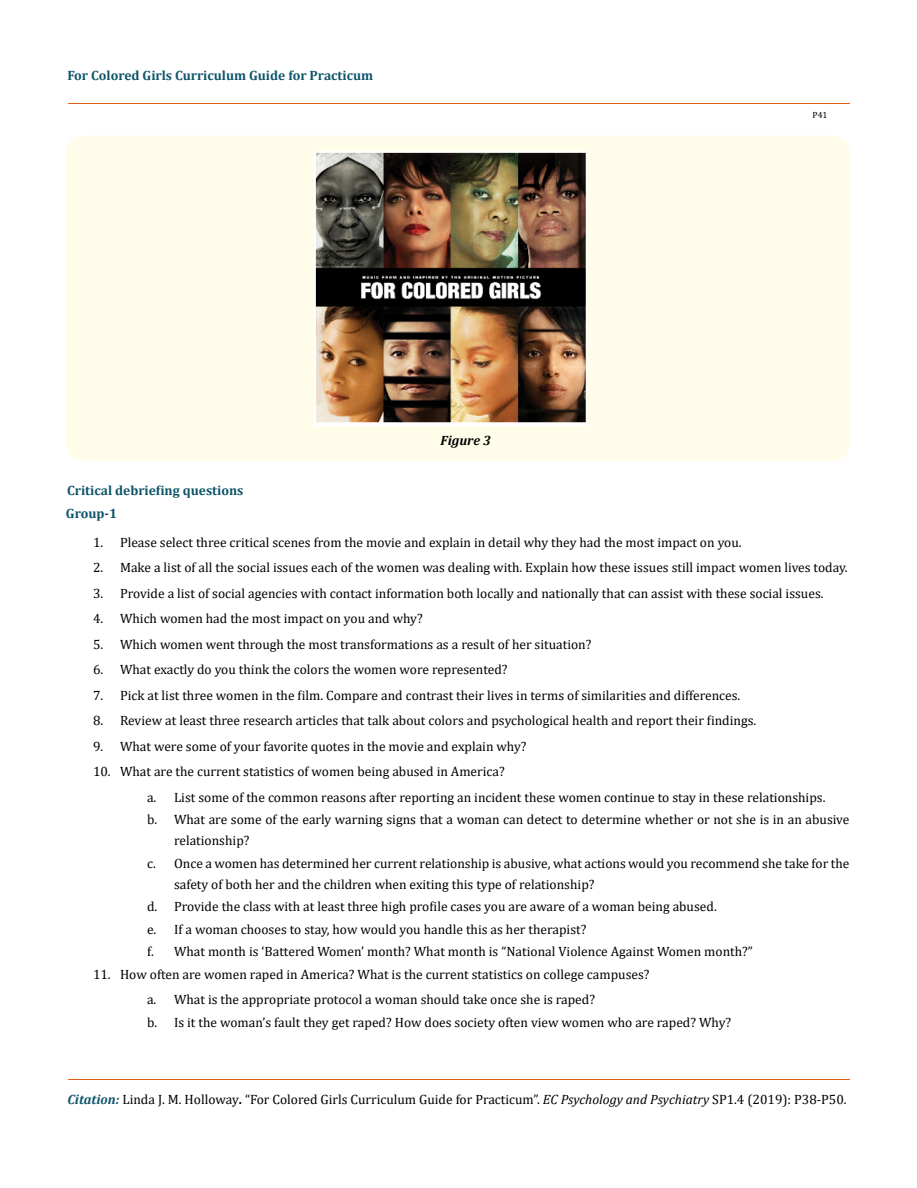
<style>
.page{position:relative;width:917px;height:1188px;background:#fff}
.page>*{position:absolute;margin:0;border:0;box-sizing:border-box;transform-origin:0 0}
.t1{font:13.5px/25.5px "Cambria";color:#000}
.t2{font:700 13.5px "Cambria";color:#0e546a}
.t3{font:italic 700 13.5px "Cambria";color:#000}
.t4{font:9px "Cambria";color:#000}
.s1{font-weight:700;font-style:italic;color:#0e546a}
.s2{font-weight:700}
.s3{font-style:italic}
</style>
<div class="page">
<hr style="left:68px;top:1080px;width:781px;height:1px;background:#e05d1a">
<hr style="left:68px;top:103px;width:781px;height:1px;background:#e05d1a">
<div style="left:66px;top:135px;width:783px;height:326px;background:#fffde9;border-radius:18px"></div>
<img style="left:315px;top:151px;width:271px;height:274px">
<p class="t2" style="left:67px;top:66px;width:307px">For Colored Girls Curriculum Guide for Practicum</p>
<p class="t2" style="left:67px;top:481px;width:178px">Critical debriefing questions</p>
<p class="t3" style="left:440px;top:430px;width:52px">Figure 3</p>
<p class="t4" style="left:812px;top:109px;width:17px">P41</p>
<p class="t2" style="left:66px;top:504px;width:53px">Group-1</p>
<p class="t1" style="left:93px;top:529px;width:650px">1. Please select three critical scenes from the movie and explain in detail why they had the most impact on you.</p>
<p class="t1" style="left:93px;top:555px;width:756px">2. Make a list of all the social issues each of the women was dealing with. Explain how these issues still impact women lives today.</p>
<p class="t1" style="left:93px;top:580px;width:732px">3. Provide a list of social agencies with contact information both locally and nationally that can assist with these social issues.</p>
<p class="t1" style="left:93px;top:606px;width:331px">4. Which women had the most impact on you and why?</p>
<p class="t1" style="left:93px;top:631px;width:500px">5. Which women went through the most transformations as a result of her situation?</p>
<p class="t1" style="left:93px;top:657px;width:416px">6. What exactly do you think the colors the women wore represented?</p>
<p class="t1" style="left:93px;top:682px;width:648px">7. Pick at list three women in the film. Compare and contrast their lives in terms of similarities and differences.</p>
<p class="t1" style="left:93px;top:708px;width:664px">8. Review at least three research articles that talk about colors and psychological health and report their findings.</p>
<p class="t1" style="left:93px;top:733px;width:435px">9. What were some of your favorite quotes in the movie and explain why?</p>
<p class="t1" style="left:147px;top:759px;width:680px;text-indent:-54px">10. What are the current statistics of women being abused in America?<br>a. List some of the common reasons after reporting an incident these women continue to stay in these relationships.</p>
<p class="t1" style="left:174px;top:809px;width:677px;line-height:21px;text-indent:-27px">b. What are some of the early warning signs that a woman can detect to determine whether or not she is in an abusive relationship?</p>
<p class="t1" style="left:174px;top:852px;width:676px;line-height:21px;text-indent:-27px">c. Once a women has determined her current relationship is abusive, what actions would you recommend she take for the safety of both her and the children when exiting this type of relationship?</p>
<p class="t1" style="left:147px;top:895px;width:607px;line-height:22.5px">d. Provide the class with at least three high profile cases you are aware of a woman being abused.<br>e. If a woman chooses to stay, how would you handle this as her therapist?<br>f. What month is ‘Battered Women’ month? What month is “National Violence Against Women month?”</p>
<p class="t1" style="left:93px;top:961px;width:558px;text-align:center">11. How often are women raped in America? What is the current statistics on college campuses? a. What is the appropriate protocol a woman should take once she is raped?</p>
<p class="t1" style="left:147px;top:1009px;width:585px">b. Is it the woman’s fault they get raped? How does society often view women who are raped? Why?</p>
<p class="t1" style="left:68px;top:1086px;width:780px"><span class="s1">Citation:</span> Linda J. M. Holloway<span class="s2">.</span> “For Colored Girls Curriculum Guide for Practicum”. <span class="s3">EC Psychology and Psychiatry</span> SP1.4 (2019): P38-P50.</p>
</div>
